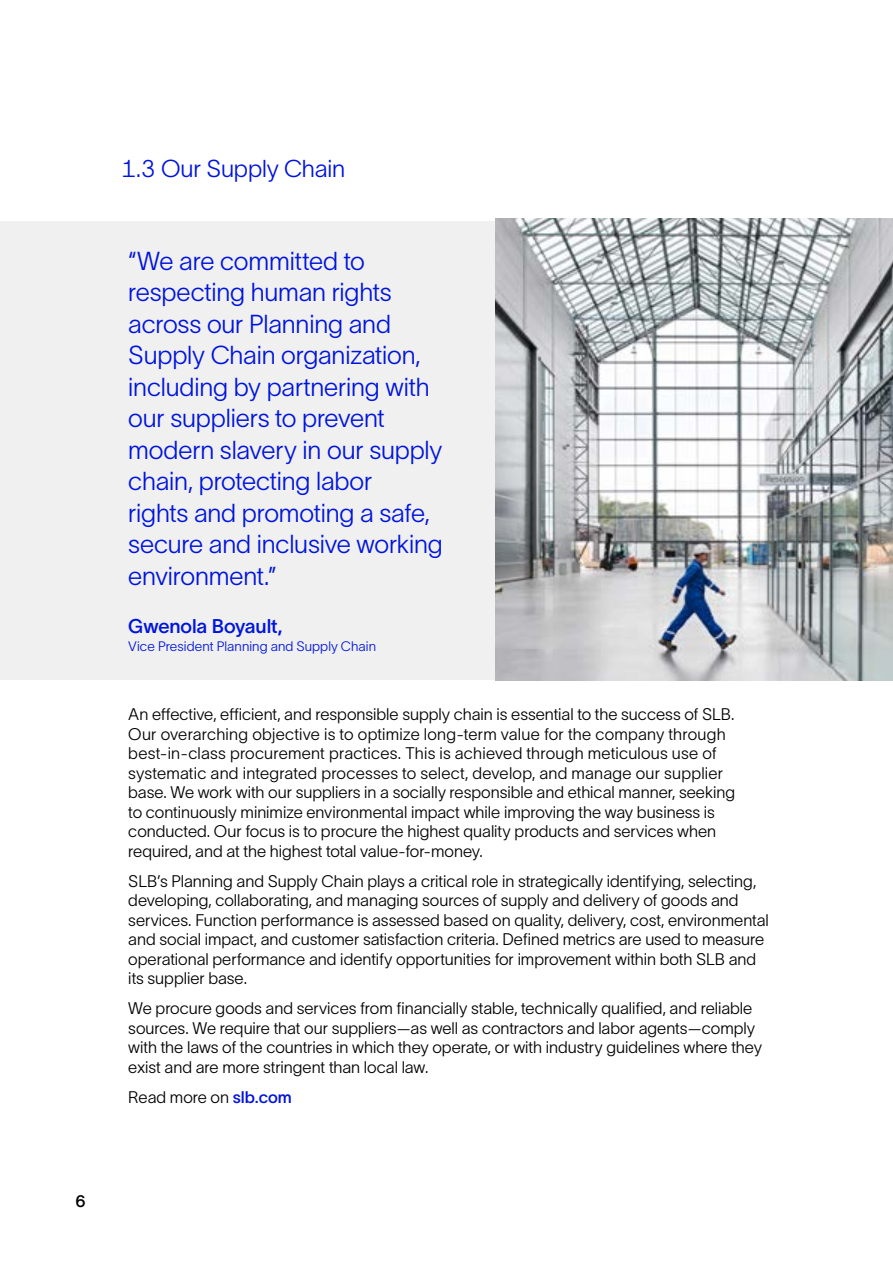
<style>
.page{position:relative;width:893px;height:1263px;background:#fff}
.page>*{position:absolute;margin:0;border:0;box-sizing:border-box;transform-origin:0 0}
.t1{font:25.5px/31.5px "SLB Sans";letter-spacing:-.01em;color:#0014dc}
.t2{font:24px "SLB Sans";letter-spacing:-.005em;color:#0014dc}
.t3{font:700 19.5px "SLB Sans";letter-spacing:-.005em;color:#0014dc}
.t4{font:16.5px/19.5px "SLB Sans";color:#000}
.t5{font:700 16.5px "SLB Sans";color:#000}
.t6{font:13.5px "SLB Sans";letter-spacing:.005em;color:#0014dc}
.s1{font-weight:700;color:#0014dc}
</style>
<div class="page">
<div style="left:0;top:222px;width:893px;height:458px;background:#f0f0f0"></div>
<img style="left:495px;top:219px;width:398px;height:461px">
<p class="t5" style="left:75px;top:1190px;width:12px">6</p>
<h2 class="t2" style="left:121px;top:152px;width:225px">1.3 Our Supply Chain</h2>
<p class="t1" style="left:128px;top:243px;width:316px">“We are committed to respecting human rights across our Planning and<br>Supply Chain organization, including by partnering with our suppliers to prevent modern slavery in our supply chain, protecting labor<br>rights and promoting a safe, secure and inclusive working environment.”</p>
<p class="t3" style="left:128px;top:612px;width:156px">Gwenola Boyault,</p>
<p class="t6" style="left:128px;top:636px;width:249px">Vice President Planning and Supply Chain</p>
<p class="t4" style="left:128px;top:703px;width:608px">An effective, efficient, and responsible supply chain is essential to the success of SLB.<br>Our overarching objective is to optimize long-term value for the company through best-in-class procurement practices. This is achieved through meticulous use of systematic and integrated processes to select, develop, and manage our supplier base. We work with our suppliers in a socially responsible and ethical manner, seeking to continuously minimize environmental impact while improving the way business is conducted. Our focus is to procure the highest quality products and services when required, and at the highest total value-for-money.</p>
<p class="t4" style="left:128px;top:870px;width:642px">SLB’s Planning and Supply Chain plays a critical role in strategically identifying, selecting, developing, collaborating, and managing sources of supply and delivery of goods and services. Function performance is assessed based on quality, delivery, cost, environmental and social impact, and customer satisfaction criteria. Defined metrics are used to measure operational performance and identify opportunities for improvement within both SLB and its supplier base.</p>
<p class="t4" style="left:128px;top:997px;width:635px">We procure goods and services from financially stable, technically qualified, and reliable sources. We require that our suppliers—as well as contractors and labor agents—comply with the laws of the countries in which they operate, or with industry guidelines where they exist and are more stringent than local law.</p>
<p class="t4" style="left:128px;top:1086px;width:165px">Read more on <span class="s1">slb.com</span></p>
</div>
